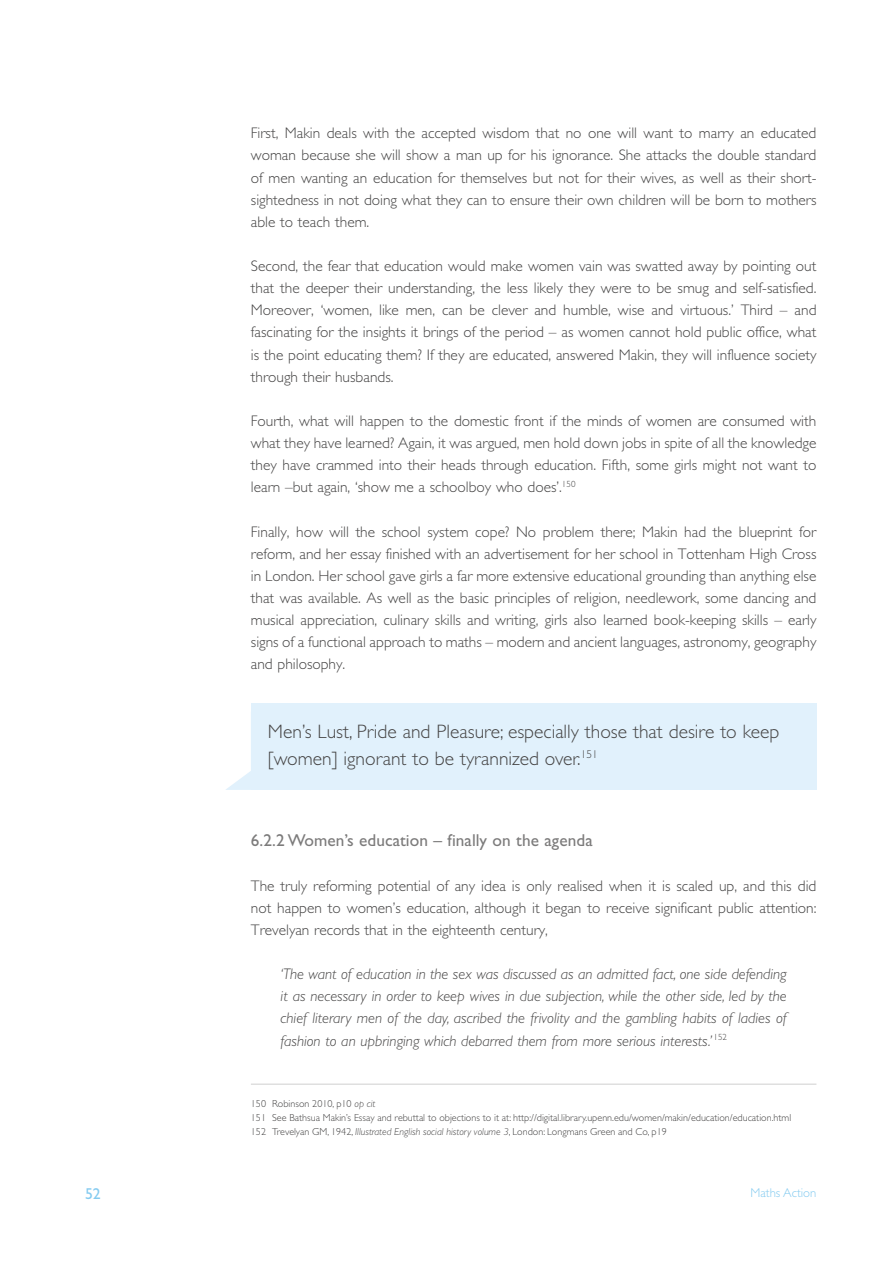
<style>
.page{position:relative;width:893px;height:1263px;background:#fff}
.page>*{position:absolute;margin:0;border:0;box-sizing:border-box;transform-origin:0 0}
.t1{font:300 19.5px/27px "Gill Sans Std";color:#454444}
.t2{font:17.25px "Gill Sans Std";letter-spacing:.005em;color:#7c7b7b}
.t3{font:15.75px "Gill Sans Std";color:#85cbf0}
.t4{font:300 15.3px/22px "Gill Sans Std";color:#454444;text-align:justify}
.t5{font:italic 300 15.3px/22px "Gill Sans Std";color:#454444;text-align:justify}
.t6{font:300 12.75px "Gill Sans Std";color:#85cbf0}
.t7{font:300 10.2px/14.2px "Gill Sans Std";color:#454444}
.s1{font-style:italic}
</style>
<div class="page">
<hr style="left:251px;top:1084px;width:565px;height:1px;background:#d0d0d0">
<svg style="left:226px;top:771px;width:590px;height:19px"></svg>
<div style="left:251px;top:703px;width:565px;height:86px;background:#e1f1fc"></div>
<p class="t4" style="left:251px;top:122px;width:567px">First, Makin deals with the accepted wisdom that no one will want to marry an educated woman because she will show a man up for his ignorance. She attacks the double standard of men wanting an education for themselves but not for their wives, as well as their short&shy;sightedness in not doing what they can to ensure their own children will be born to mothers able to teach them.</p>
<p class="t4" style="left:251px;top:255px;width:567px">Second, the fear that education would make women vain was swatted away by pointing out that the deeper their understanding, the less likely they were to be smug and self-satisfied.<br>Moreover, ‘women, like men, can be clever and humble, wise and virtuous.’ Third – and fascinating for the insights it brings of the period – as women cannot hold public office, what is the point educating them? If they are educated, answered Makin, they will influence society through their husbands.</p>
<p class="t4" style="left:251px;top:410px;width:567px">Fourth, what will happen to the domestic front if the minds of women are consumed with what they have learned? Again, it was argued, men hold down jobs in spite of all the knowledge they have crammed into their heads through education. Fifth, some girls might not want to learn –but again, ‘show me a schoolboy who does’.<sup>150</sup></p>
<p class="t4" style="left:251px;top:521px;width:567px">Finally, how will the school system cope? No problem there; Makin had the blueprint for reform, and her essay finished with an advertisement for her school in Tottenham High Cross in London. Her school gave girls a far more extensive educational grounding than anything else that was available. As well as the basic principles of religion, needlework, some dancing and musical appreciation, culinary skills and writing, girls also learned book-keeping skills – early signs of a functional approach to maths – modern and ancient languages, astronomy, geography and philosophy.</p>
<p class="t1" style="left:268px;top:718px;width:513px">Men’s Lust, Pride and Pleasure; especially those that desire to keep [women] ignorant to be tyrannized over.<sup>151</sup></p>
<p class="t2" style="left:251px;top:831px;width:343px">6.2.2 Women’s education – finally on the agenda</p>
<p class="t4" style="left:251px;top:875px;width:567px">The truly reforming potential of any idea is only realised when it is scaled up, and this did not happen to women’s education, although it began to receive significant public attention:<br>Trevelyan records that in the eighteenth century,</p>
<p class="t5" style="left:281px;top:963px;width:508px">‘The want of education in the sex was discussed as an admitted fact, one side defending it as necessary in order to keep wives in due subjection, while the other side, led by the chief literary men of the day, ascribed the frivolity and the gambling habits of ladies of fashion to an upbringing which debarred them from more serious interests.’ <sup>152</sup></p>
<p class="t7" style="left:251px;top:1096px;width:542px">150 Robinson 2010, p10 <span class="s1">op cit<br></span>151 See Bathsua Makin’s Essay and rebuttal to objections to it at: http://digital.library.upenn.edu/women/makin/education/education.html<br>152 Trevelyan GM, 1942, <span class="s1">Illustrated English social history volume 3</span>, London: Longmans Green and Co, p19</p>
<p class="t3" style="left:85px;top:1185px;width:17px">52</p>
<p class="t6" style="left:750px;top:1186px;width:68px">Maths Action</p>
</div>
